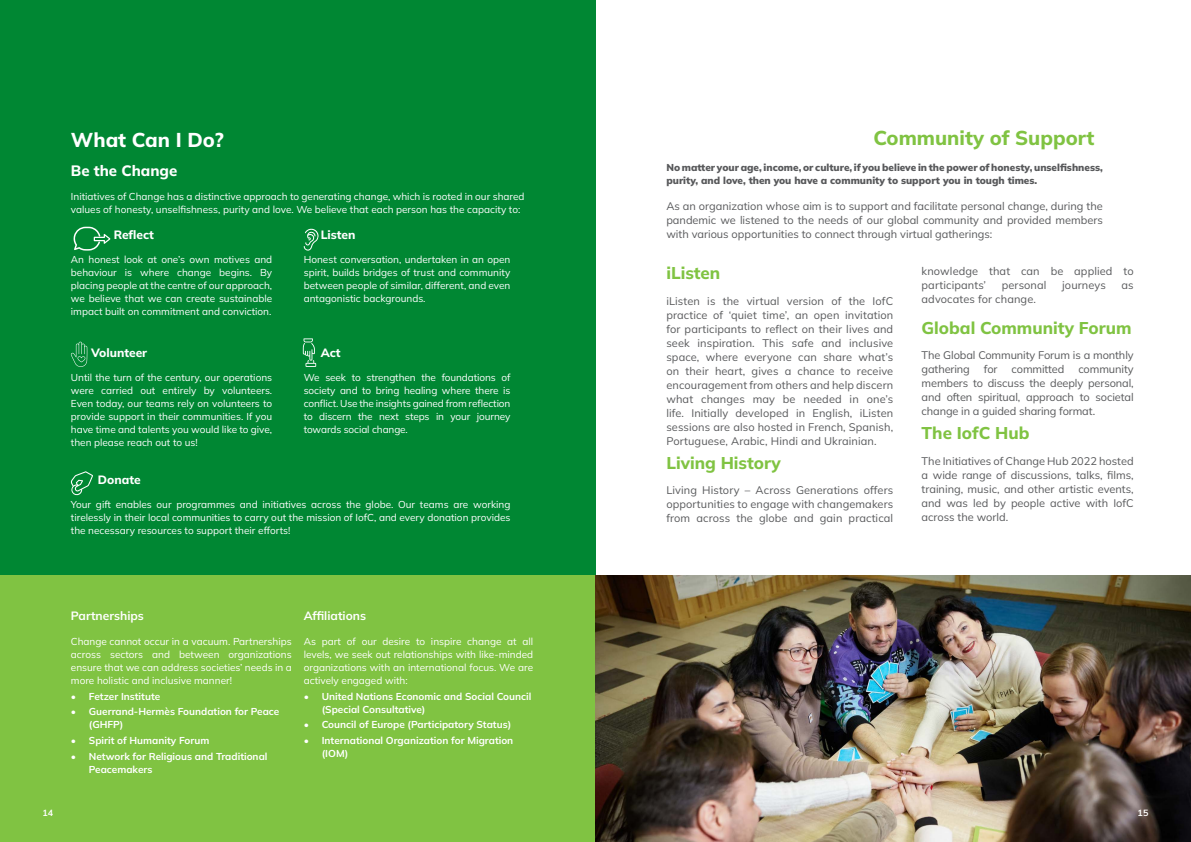
<style>
.page{position:relative;width:1191px;height:842px;background:#fff}
.page>*{position:absolute;margin:0;border:0;box-sizing:border-box;transform-origin:0 0}
.t1{font:800 20px "Mulish";color:#80c342}
.t2{font:800 20px "Mulish";color:#fff}
.t3{font:800 17px "Mulish";color:#80c342}
.t4{font:800 15px "Mulish";color:#fff}
.t5{font:800 12px "Mulish";color:#fff}
.t6{font:700 12px "Mulish";color:#fff}
.t7{font:11px/14px "Mulish";color:#58595b;text-align:justify}
.t8{font:10px/13px "Mulish";color:#fff;text-align:justify}
.t9{font:700 10px/13px "Mulish";color:#fff}
.t10{font:900 10px/13px "Mulish";color:#58595b}
.t11{font:700 9px "Muli";color:#fff}
</style>
<div class="page">
<div style="left:0;top:0;width:595px;height:575px;background:#008733"></div>
<div style="left:0;top:575px;width:595px;height:267px;background:#80c342"></div>
<svg style="left:304px;top:228px;width:15px;height:23px"></svg>
<svg style="left:73px;top:227px;width:37px;height:24px"></svg>
<svg style="left:71px;top:471px;width:22px;height:24px"></svg>
<svg style="left:71px;top:342px;width:16px;height:25px"></svg>
<svg style="left:303px;top:338px;width:13px;height:29px"></svg>
<img style="left:595px;top:575px;width:596px;height:267px">
<h1 class="t2" style="left:71px;top:126px;width:154px">What Can I Do?</h1>
<h3 class="t4" style="left:71px;top:160px;width:108px">Be the Change</h3>
<p class="t8" style="left:71px;top:190px;width:455px">Initiatives of Change has a distinctive approach to generating change, which is rooted in our shared values of honesty, unselfishness, purity and love. We believe that each person has the capacity to:</p>
<p class="t5" style="left:114px;top:226px;width:42px">Reflect</p>
<p class="t8" style="left:71px;top:253px;width:203px">An honest look at one’s own motives and behaviour is where change begins. By placing people at the centre of our approach, we believe that we can create sustainable impact built on commitment and conviction.</p>
<p class="t5" style="left:321px;top:226px;width:36px">Listen</p>
<p class="t8" style="left:304px;top:253px;width:208px">Honest conversation, undertaken in an open spirit, builds bridges of trust and community between people of similar, different, and even antagonistic backgrounds.</p>
<p class="t5" style="left:91px;top:345px;width:58px">Volunteer</p>
<p class="t8" style="left:71px;top:371px;width:203px">Until the turn of the century, our operations were carried out entirely by volunteers.<br>Even today, our teams rely on volunteers to provide support in their communities. If you have time and talents you would like to give, then please reach out to us!</p>
<p class="t5" style="left:98px;top:471px;width:44px">Donate</p>
<p class="t8" style="left:71px;top:498px;width:441px">Your gift enables our programmes and initiatives across the globe. Our teams are working tirelessly in their local communities to carry out the mission of IofC, and every donation provides the necessary resources to support their efforts!</p>
<p class="t5" style="left:321px;top:345px;width:21px">Act</p>
<p class="t8" style="left:304px;top:371px;width:208px">We seek to strengthen the foundations of society and to bring healing where there is conflict. Use the insights gained from reflection to discern the next steps in your journey towards social change.</p>
<p class="t6" style="left:71px;top:608px;width:75px">Partnerships</p>
<p class="t8" style="left:71px;top:634px;width:222px">Change cannot occur in a vacuum. Partnerships across sectors and between organizations ensure that we can address societies’ needs in a more holistic and inclusive manner!</p>
<p class="t9" style="left:71px;top:689px;width:91px">• Fetzer Institute</p>
<p class="t9" style="left:89px;top:705px;width:192px;text-indent:-18px">• Guerrand-Hermès Foundation for Peace (GHFP)</p>
<p class="t9" style="left:71px;top:734px;width:140px">• Spirit of Humanity Forum</p>
<p class="t9" style="left:89px;top:750px;width:180px;text-indent:-18px">• Network for Religious and Traditional<br>Peacemakers</p>
<p class="t6" style="left:304px;top:608px;width:64px">Affiliations</p>
<p class="t8" style="left:304px;top:634px;width:231px">As part of our desire to inspire change at all levels, we seek out relationships with like-minded organizations with an international focus. We are actively engaged with:</p>
<p class="t9" style="left:322px;top:689px;width:211px;text-indent:-18px">• United Nations Economic and Social Council (Special Consultative)</p>
<p class="t9" style="left:304px;top:718px;width:209px">• Council of Europe (Participatory Status)</p>
<p class="t9" style="left:322px;top:734px;width:193px;text-indent:-18px">• International Organization for Migration (IOM)</p>
<h1 class="t1" style="left:873px;top:125px;width:222px">Community of Support</h1>
<p class="t10" style="left:666px;top:161px;width:438px">No matter your age, income, or culture, if you believe in the power of honesty, unselfishness, purity, and love, then you have a community to support you in tough times.</p>
<p class="t7" style="left:666px;top:199px;width:438px">As an organization whose aim is to support and facilitate personal change, during the pandemic we listened to the needs of our global community and provided members with various opportunities to connect through virtual gatherings:</p>
<h2 class="t3" style="left:666px;top:262px;width:55px">iListen</h2>
<p class="t7" style="left:666px;top:293px;width:228px">iListen is the virtual version of the IofC practice of ‘quiet time’, an open invitation for participants to reflect on their lives and seek inspiration. This safe and inclusive space, where everyone can share what’s on their heart, gives a chance to receive encouragement from others and help discern what changes may be needed in one’s life. Initially developed in English, iListen sessions are also hosted in French, Spanish, Portuguese, Arabic, Hindi and Ukrainian.</p>
<h2 class="t3" style="left:666px;top:451px;width:116px">Living History</h2>
<p class="t7" style="left:666px;top:483px;width:228px">Living History – Across Generations offers opportunities to engage with changemakers from across the globe and gain practical</p>
<p class="t7" style="left:921px;top:264px;width:213px">knowledge that can be applied to participants’</p>
<p class="t7" style="left:1001px;top:278px;width:46px">personal</p>
<p class="t7" style="left:1062px;top:278px;width:45px">journeys</p>
<p class="t7" style="left:1121px;top:278px;width:14px">as</p>
<p class="t7" style="left:921px;top:292px;width:116px">advocates for change.</p>
<h2 class="t3" style="left:921px;top:316px;width:211px">Global Community Forum</h2>
<p class="t7" style="left:921px;top:348px;width:213px">The Global Community Forum is a monthly gathering</p>
<p class="t7" style="left:984px;top:362px;width:15px">for</p>
<p class="t7" style="left:1011px;top:362px;width:54px">committed</p>
<p class="t7" style="left:921px;top:362px;width:214px;text-indent:157px">community members to discuss the deeply personal, and often spiritual, approach to societal change in a guided sharing format.</p>
<h2 class="t3" style="left:921px;top:422px;width:109px">The IofC Hub</h2>
<p class="t7" style="left:921px;top:453px;width:214px">The Initiatives of Change Hub 2022 hosted a wide range of discussions, talks, films, training, music, and other artistic events, and was led by people active with IofC across the world.</p>
<p class="t11" style="left:43px;top:806px;width:12px">14</p>
<p class="t11" style="left:1137px;top:806px;width:12px">15</p>
</div>
